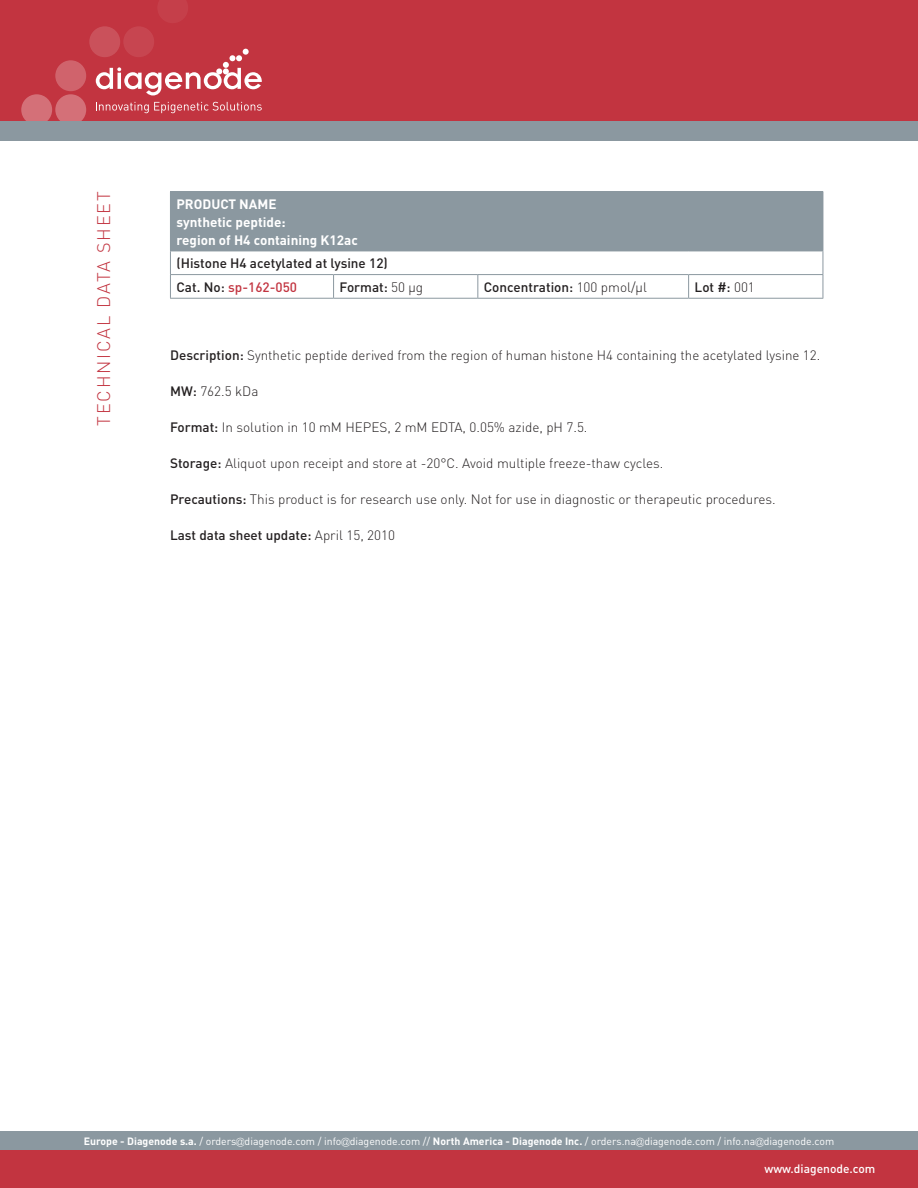
<style>
.page{position:relative;width:918px;height:1188px;background:#fff}
.page>*{position:absolute;margin:0;border:0;box-sizing:border-box;transform-origin:0 0}
.BODY{font:300 18px "DIN";letter-spacing:.1em;color:#c23440}
.BODY-2{font:300 13.5px "DIN";color:#231f20}
.TAB{font:500 13.5px "DIN";color:#231f20}
.BODY-3{font:700 13.5px/18px "DIN";color:#fff}
.BODY-4{font:500 13.5px "DIN";color:#231f20}
.TAB-2{font:500 13.5px "DIN";color:#c23440}
.t1{font:500 12px "DIN";color:#fff}
.t2{font:10.5px "DIN";color:#fff}
.s1{color:#231f20}
.s2{font-weight:300}
.s3{font-weight:500}
.s4{font-weight:700}
.s5{font-family:"Gill Sans";font-weight:300}
</style>
<div class="page">
<div style="left:0;top:1131px;width:918px;height:20px;background:#8b98a0"></div>
<div style="left:0;top:0;width:918px;height:121px;background:#c23440"></div>
<div style="left:55px;top:94px;width:31px;height:31px;background:#d47078;border-radius:50%"></div>
<div style="left:21px;top:94px;width:31px;height:31px;background:#d47078;border-radius:50%"></div>
<div style="left:55px;top:60px;width:31px;height:31px;background:#d0636c;border-radius:50%"></div>
<div style="left:89px;top:26px;width:31px;height:31px;background:#ca515b;border-radius:50%"></div>
<div style="left:123px;top:26px;width:31px;height:31px;background:#c74550;border-radius:50%"></div>
<svg style="left:158px;top:0;width:30px;height:23px"></svg>
<div style="left:0;top:121px;width:918px;height:20px;background:#8b98a0"></div>
<div style="left:0;top:1151px;width:918px;height:37px;background:#c23440"></div>
<svg style="left:96px;top:49px;width:166px;height:46px"></svg>
<svg style="left:96px;top:102px;width:166px;height:11px"></svg>
<div style="left:170px;top:192px;width:653px;height:59px;background:#8b98a0"></div>
<hr style="left:170px;top:191px;width:164px;height:1px;background:#8b98a0">
<hr style="left:334px;top:191px;width:144px;height:1px;background:#8b98a0">
<hr style="left:478px;top:191px;width:211px;height:1px;background:#8b98a0">
<hr style="left:689px;top:191px;width:134px;height:1px;background:#8b98a0">
<hr style="left:823px;top:192px;width:1px;height:59px;background:#8b98a0">
<hr style="left:170px;top:251px;width:164px;height:1px;background:#8b98a0">
<hr style="left:334px;top:251px;width:144px;height:1px;background:#8b98a0">
<hr style="left:478px;top:251px;width:211px;height:1px;background:#8b98a0">
<hr style="left:689px;top:251px;width:134px;height:1px;background:#8b98a0">
<hr style="left:170px;top:274px;width:164px;height:1px;background:#8b98a0">
<svg style="left:170px;top:251px;width:1px;height:47px"></svg>
<hr style="left:334px;top:274px;width:144px;height:1px;background:#8b98a0">
<svg style="left:333px;top:275px;width:1px;height:23px"></svg>
<hr style="left:478px;top:274px;width:211px;height:1px;background:#8b98a0">
<svg style="left:477px;top:275px;width:1px;height:23px"></svg>
<hr style="left:689px;top:274px;width:134px;height:1px;background:#8b98a0">
<svg style="left:688px;top:275px;width:1px;height:23px"></svg>
<svg style="left:823px;top:251px;width:1px;height:47px"></svg>
<hr style="left:170px;top:298px;width:164px;height:1px;background:#8b98a0">
<hr style="left:334px;top:298px;width:144px;height:1px;background:#8b98a0">
<hr style="left:478px;top:298px;width:211px;height:1px;background:#8b98a0">
<hr style="left:689px;top:298px;width:134px;height:1px;background:#8b98a0">
<p class="BODY" style="left:93px;top:426px;width:236px;rotate:-90deg">TECHNICAL DATA SHEET</p>
<p class="BODY-3" style="left:176px;top:194px;width:102px">PRODUCT NAME</p>
<p class="BODY-3" style="left:176px;top:212px;width:183px">synthetic peptide:<br>region of H4 containing K12ac</p>
<p class="TAB" style="left:176px;top:255px;width:213px">(Histone H4 acetylated at lysine 12)</p>
<p class="TAB-2" style="left:176px;top:278px;width:122px"><span class="s1">Cat. No:</span> sp-162-050</p>
<p class="TAB" style="left:340px;top:278px;width:85px">Format: <span class="s2">50 µg</span></p>
<p class="TAB" style="left:484px;top:278px;width:165px">Concentration: <span class="s2">100 pmol/µl</span></p>
<p class="TAB" style="left:695px;top:278px;width:62px">Lot #: <span class="s2">001</span></p>
<p class="BODY-2" style="left:170px;top:347px;width:652px"><span class="s3">Description:</span> Synthetic peptide derived from the region of human histone H4 containing the acetylated lysine 12.</p>
<p class="BODY-2" style="left:170px;top:383px;width:90px"><span class="s3">MW:</span> 762.5 kDa</p>
<p class="BODY-2" style="left:170px;top:419px;width:419px"><span class="s3">Format:</span> In solution in 10 mM HEPES, 2 mM EDTA, 0.05% azide, pH 7.5.</p>
<p class="BODY-2" style="left:170px;top:455px;width:495px"><span class="s3">Storage:</span> Aliquot upon receipt and store at -20°C. Avoid multiple freeze-thaw cycles.</p>
<p class="BODY-2" style="left:170px;top:491px;width:607px"><span class="s3">Precautions:</span> This product is for research use only. Not for use in diagnostic or therapeutic procedures.</p>
<p class="BODY-4" style="left:170px;top:526px;width:226px">Last data sheet update: <span class="s2">April 15, 2010</span></p>
<p class="t2" style="left:84px;top:1134px;width:752px"><span class="s4">Europe - Diagenode s.a.</span> / orders<span class="s5">@</span>diagenode.com / info<span class="s5">@</span>diagenode.com // <span class="s4">North America - Diagenode Inc.</span> / orders.na<span class="s5">@</span>diagenode.com / info.na<span class="s5">@</span>diagenode.com</p>
<p class="t1" style="left:764px;top:1161px;width:113px">www.diagenode.com</p>
</div>
